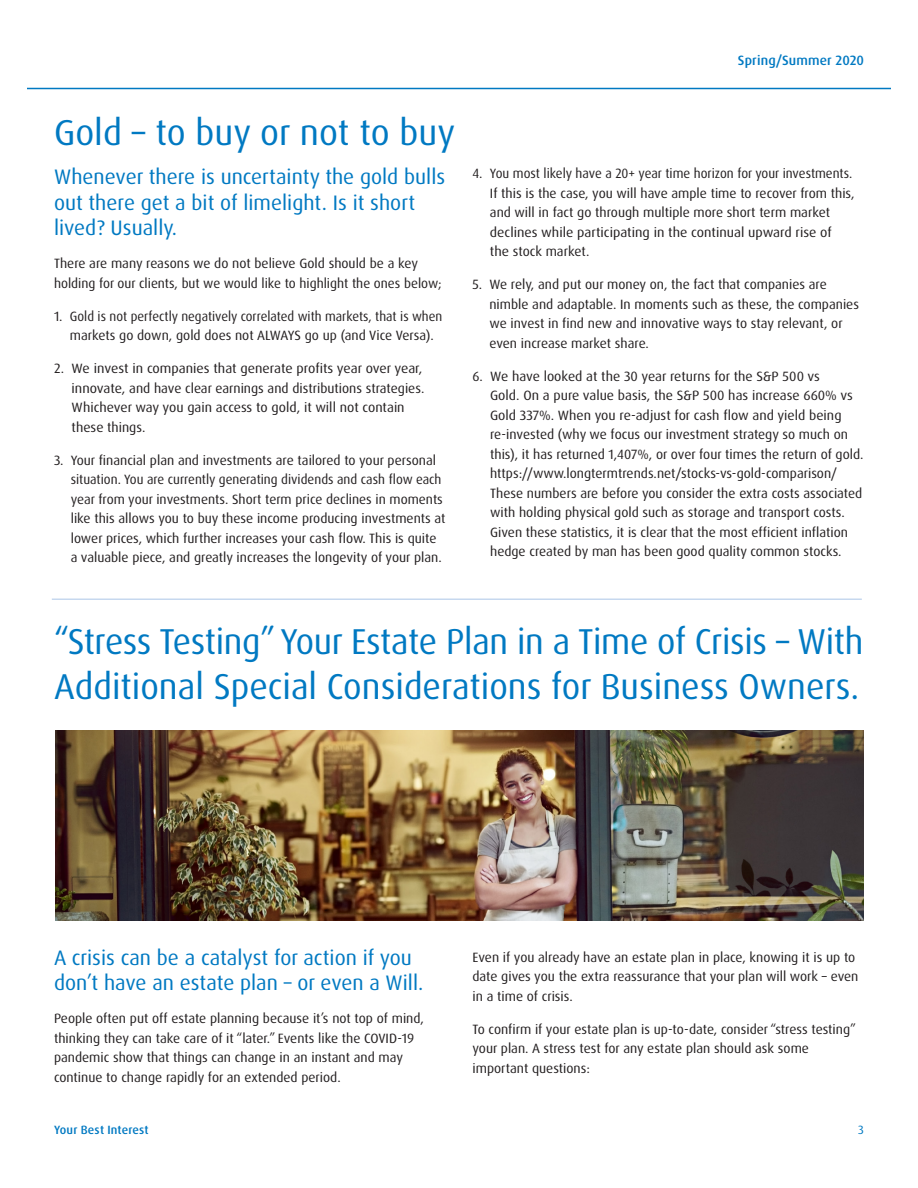
<style>
.page{position:relative;width:918px;height:1188px;background:#fff}
.page>*{position:absolute;margin:0;border:0;box-sizing:border-box;transform-origin:0 0}
.t1{font:36px/45px "Dax Pro";color:#0079c2}
.t2{font:21px/25.5px "Dax OT";color:#0079c2}
.t3{font:21px/25.5px "Dax Pro";color:#0079c2}
.t4{font:13.5px/19.5px "Dax Pro";color:#231f20}
.t5{font:500 13.5px "Dax Pro";letter-spacing:.01em;color:#0079c2}
.t6{font:500 12px "Dax Pro";letter-spacing:.015em;color:#0079c2}
.t7{font:12px "Dax Pro";color:#0079c2}
</style>
<div class="page">
<hr style="left:52px;top:598px;width:810px;height:2px;background:#c6d8ef">
<hr style="left:27px;top:88px;width:864px;height:1px;background:#0079c2">
<img style="left:55px;top:730px;width:809px;height:190px">
<p class="t5" style="left:738px;top:51px;width:128px">Spring/Summer 2020</p>
<h2 class="t1" style="left:54px;top:110px;width:403px">Gold – to buy or not to buy</h2>
<p class="t2" style="left:54px;top:164px;width:393px">Whenever there is uncertainty the gold bulls out there get a bit of limelight. Is it short lived? Usually.</p>
<p class="t4" style="left:54px;top:254px;width:389px">There are many reasons we do not believe Gold should be a key holding for our clients, but we would like to highlight the ones below;</p>
<p class="t4" style="left:54px;top:306px;width:390px;text-align:center">1. Gold is not perfectly negatively correlated with markets, that is when markets go down, gold does not ALWAYS go up (and Vice Versa).</p>
<p class="t4" style="left:72px;top:359px;width:354px;text-indent:-18px">2. We invest in companies that generate profits year over year, innovate, and have clear earnings and distributions strategies.<br>Whichever way you gain access to gold, it will not contain these things.</p>
<p class="t4" style="left:71px;top:450px;width:376px;text-indent:-17px">3. Your financial plan and investments are tailored to your personal situation. You are currently generating dividends and cash flow each year from your investments. Short term price declines in moments like this allows you to buy these income producing investments at lower prices, which further increases your cash flow. This is quite a valuable piece, and greatly increases the longevity of your plan.</p>
<p class="t4" style="left:490px;top:164px;width:366px;text-indent:-17px">4. You most likely have a 20+ year time horizon for your investments.<br>If this is the case, you will have ample time to recover from this, and will in fact go through multiple more short term market declines while participating in the continual upward rise of<br>the stock market.</p>
<p class="t4" style="left:489px;top:275px;width:371px;text-indent:-17px">5. We rely, and put our money on, the fact that companies are nimble and adaptable. In moments such as these, the companies we invest in find new and innovative ways to stay relevant, or even increase market share.</p>
<p class="t4" style="left:490px;top:366px;width:375px;text-indent:-18px">6. We have looked at the 30 year returns for the S&amp;P 500 vs<br>Gold. On a pure value basis, the S&amp;P 500 has increase 660% vs Gold 337%. When you re-adjust for cash flow and yield being re-invested (why we focus our investment strategy so much on this), it has returned 1,407%, or over four times the return of gold. https://www.longtermtrends.net/stocks-vs-gold-comparison/ These numbers are before you consider the extra costs associated with holding physical gold such as storage and transport costs.<br>Given these statistics, it is clear that the most efficient inflation hedge created by man has been good quality common stocks.</p>
<h2 class="t1" style="left:54px;top:619px;width:811px">“Stress Testing” Your Estate Plan in a Time of Crisis – With<br>Additional Special Considerations for Business Owners.</h2>
<h3 class="t3" style="left:54px;top:945px;width:371px">A crisis can be a catalyst for action if you don’t have an estate plan – or even a Will.</h3>
<p class="t4" style="left:54px;top:1009px;width:372px">People often put off estate planning because it’s not top of mind, thinking they can take care of it “later.” Events like the COVID-19 pandemic show that things can change in an instant and may continue to change rapidly for an extended period.</p>
<p class="t4" style="left:472px;top:947px;width:388px">Even if you already have an estate plan in place, knowing it is up to date gives you the extra reassurance that your plan will work – even in a time of crisis.</p>
<p class="t4" style="left:472px;top:1019px;width:385px">To confirm if your estate plan is up-to-date, consider “stress testing” your plan. A stress test for any estate plan should ask some important questions:</p>
<p class="t6" style="left:54px;top:1122px;width:96px">Your Best Interest</p>
<p class="t7" style="left:858px;top:1122px;width:7px">3</p>
</div>
